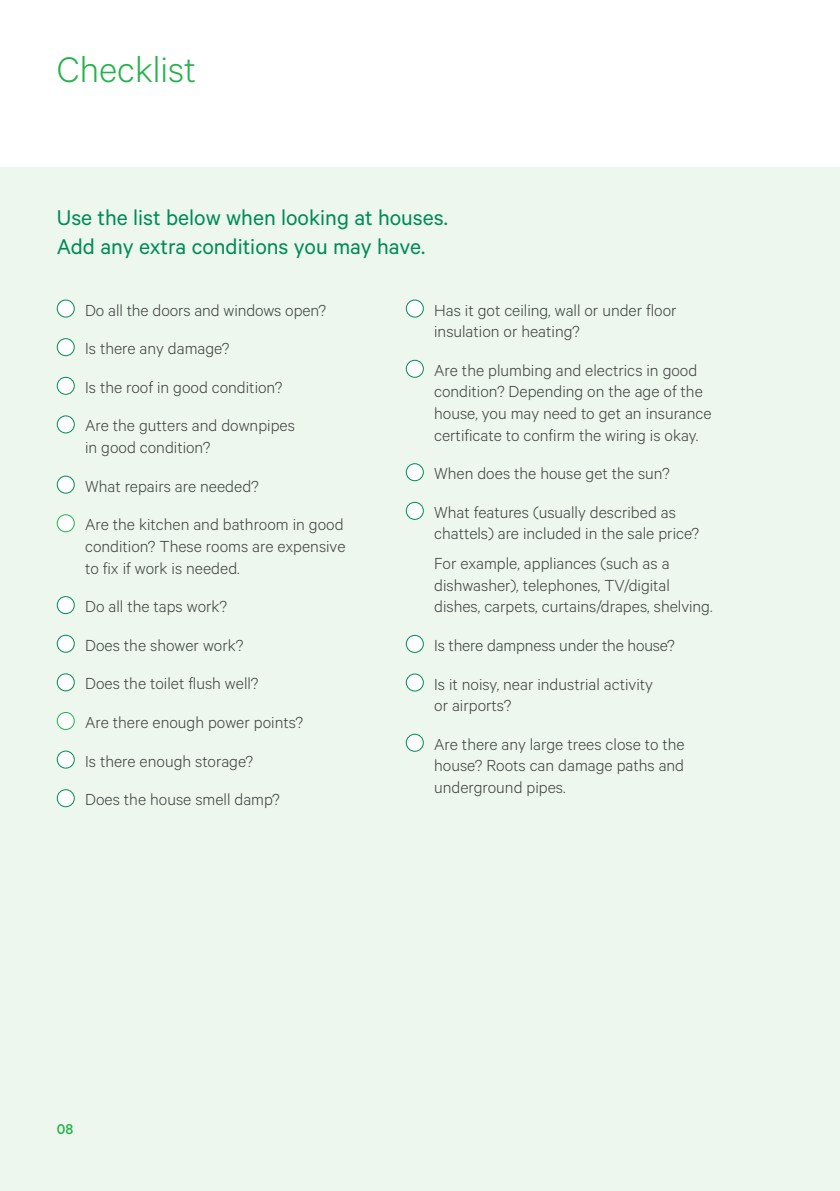
<style>
.page{position:relative;width:840px;height:1191px;background:#fff}
.page>*{position:absolute;margin:0;border:0;box-sizing:border-box;transform-origin:0 0}
.t1{font:300 40px "Calibre";color:#23b24b}
.t2{font:24px/28.8px "Calibre";color:#008a5b}
.t3{font:300 18px/38.6px "Calibre";color:#3e3e3f}
.t4{font:500 16px "Calibre";color:#23b24b}
</style>
<div class="page">
<div style="left:0;top:167px;width:839px;height:1024px;background:#edf7ed"></div>
<div style="left:57px;top:300px;width:17px;height:17px;background:#fff;border-radius:50%"></div>
<div style="left:57px;top:299px;width:18px;height:18px;border:1px solid #008a5b;border-radius:50%"></div>
<div style="left:57px;top:339px;width:17px;height:17px;background:#fff;border-radius:50%"></div>
<div style="left:57px;top:338px;width:18px;height:18px;border:1px solid #008a5b;border-radius:50%"></div>
<div style="left:57px;top:377px;width:17px;height:17px;background:#fff;border-radius:50%"></div>
<div style="left:57px;top:377px;width:18px;height:18px;border:1px solid #008a5b;border-radius:50%"></div>
<div style="left:57px;top:416px;width:17px;height:17px;background:#fff;border-radius:50%"></div>
<div style="left:57px;top:415px;width:18px;height:18px;border:1px solid #008a5b;border-radius:50%"></div>
<div style="left:57px;top:476px;width:17px;height:17px;background:#fff;border-radius:50%"></div>
<div style="left:57px;top:475px;width:18px;height:18px;border:1px solid #008a5b;border-radius:50%"></div>
<div style="left:57px;top:515px;width:17px;height:17px;background:#fff;border-radius:50%"></div>
<div style="left:57px;top:514px;width:18px;height:18px;border:1px solid #23b24b;border-radius:50%"></div>
<div style="left:57px;top:596px;width:17px;height:17px;background:#fff;border-radius:50%"></div>
<div style="left:57px;top:596px;width:18px;height:18px;border:1px solid #008a5b;border-radius:50%"></div>
<div style="left:57px;top:635px;width:17px;height:17px;background:#fff;border-radius:50%"></div>
<div style="left:57px;top:634px;width:18px;height:19px;border:1px solid #008a5b;border-radius:50%"></div>
<div style="left:57px;top:674px;width:17px;height:17px;background:#fff;border-radius:50%"></div>
<div style="left:57px;top:673px;width:18px;height:18px;border:1px solid #008a5b;border-radius:50%"></div>
<div style="left:57px;top:712px;width:17px;height:17px;background:#fff;border-radius:50%"></div>
<div style="left:57px;top:712px;width:18px;height:18px;border:1px solid #23b24b;border-radius:50%"></div>
<div style="left:57px;top:751px;width:17px;height:17px;background:#fff;border-radius:50%"></div>
<div style="left:57px;top:750px;width:18px;height:18px;border:1px solid #008a5b;border-radius:50%"></div>
<div style="left:57px;top:789px;width:17px;height:17px;background:#fff;border-radius:50%"></div>
<div style="left:57px;top:789px;width:18px;height:18px;border:1px solid #008a5b;border-radius:50%"></div>
<div style="left:406px;top:300px;width:17px;height:17px;background:#fff;border-radius:50%"></div>
<div style="left:405px;top:299px;width:18px;height:18px;border:1px solid #008a5b;border-radius:50%"></div>
<div style="left:406px;top:360px;width:17px;height:17px;background:#fff;border-radius:50%"></div>
<div style="left:405px;top:360px;width:18px;height:18px;border:1px solid #008a5b;border-radius:50%"></div>
<div style="left:406px;top:464px;width:17px;height:17px;background:#fff;border-radius:50%"></div>
<div style="left:405px;top:463px;width:18px;height:18px;border:1px solid #008a5b;border-radius:50%"></div>
<div style="left:406px;top:502px;width:17px;height:17px;background:#fff;border-radius:50%"></div>
<div style="left:405px;top:502px;width:18px;height:18px;border:1px solid #008a5b;border-radius:50%"></div>
<div style="left:406px;top:635px;width:17px;height:17px;background:#fff;border-radius:50%"></div>
<div style="left:405px;top:635px;width:18px;height:18px;border:1px solid #008a5b;border-radius:50%"></div>
<div style="left:406px;top:674px;width:17px;height:17px;background:#fff;border-radius:50%"></div>
<div style="left:405px;top:673px;width:18px;height:18px;border:1px solid #008a5b;border-radius:50%"></div>
<div style="left:406px;top:734px;width:17px;height:17px;background:#fff;border-radius:50%"></div>
<div style="left:405px;top:733px;width:18px;height:18px;border:1px solid #008a5b;border-radius:50%"></div>
<h1 class="t1" style="left:57px;top:47px;width:141px">Checklist</h1>
<h2 class="t2" style="left:57px;top:203px;width:392px">Use the list below when looking at houses.<br>Add any extra conditions you may have.</h2>
<p class="t3" style="left:85px;top:290px;width:242px">Do all the doors and windows open?<br>Is there any damage?<br>Is the roof in good condition?<br>Are the gutters and downpipes</p>
<p class="t3" style="left:85px;top:427px;width:260px">in good condition?<br>What repairs are needed?<br>Are the kitchen and bathroom in good</p>
<p class="t3" style="left:85px;top:534px;width:262px;line-height:21.6px">condition? These rooms are expensive to fix if work is needed.</p>
<p class="t3" style="left:85px;top:586px;width:219px">Do all the taps work?<br>Does the shower work?<br>Does the toilet flush well?<br>Are there enough power points?<br>Is there enough storage?<br>Does the house smell damp?</p>
<p class="t3" style="left:434px;top:298px;width:244px;line-height:21.6px">Has it got ceiling, wall or under floor insulation or heating?</p>
<p class="t3" style="left:434px;top:358px;width:279px;line-height:21.6px">Are the plumbing and electrics in good condition? Depending on the age of the house, you may need to get an insurance certificate to confirm the wiring is okay.</p>
<p class="t3" style="left:434px;top:453px;width:243px">When does the house get the sun?<br>What features (usually described as</p>
<p class="t3" style="left:434px;top:518px;width:266px;line-height:29.6px">chattels) are included in the sale price?<br>For example, appliances (such as a</p>
<p class="t3" style="left:434px;top:573px;width:280px;line-height:21.6px">dishwasher), telephones, TV/digital dishes, carpets, curtains/drapes, shelving.</p>
<p class="t3" style="left:434px;top:625px;width:242px">Is there dampness under the house?<br>Is it noisy, near industrial activity</p>
<p class="t3" style="left:434px;top:685px;width:252px">or airports?<br>Are there any large trees close to the</p>
<p class="t3" style="left:434px;top:754px;width:251px;line-height:21.6px">house? Roots can damage paths and underground pipes.</p>
<p class="t4" style="left:57px;top:1120px;width:18px">08</p>
</div>
